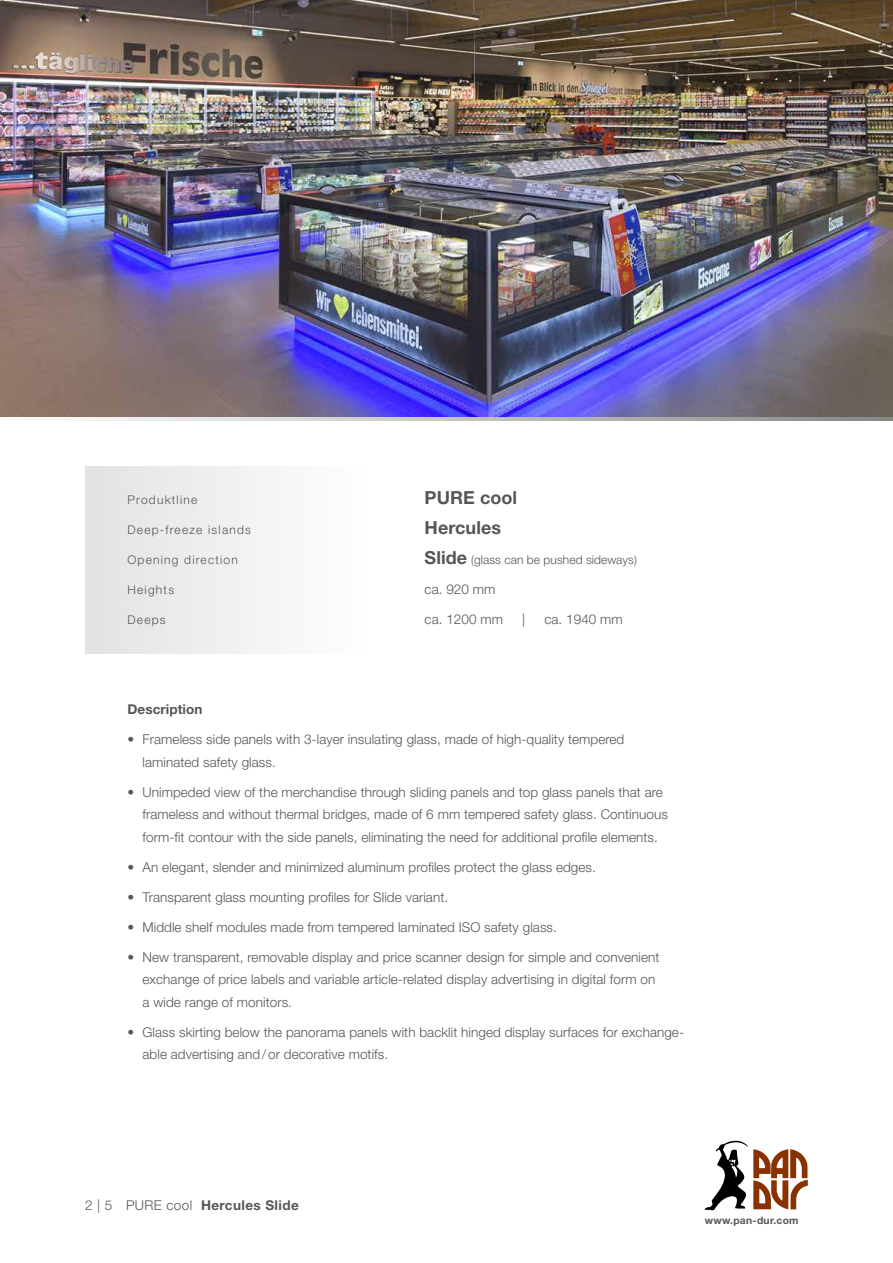
<style>
.page{position:relative;width:893px;height:1263px;background:#fff}
.page>*{position:absolute;margin:0;border:0;box-sizing:border-box;transform-origin:0 0}
.t1{font:700 18px "Helvetica Neue";letter-spacing:.005em;color:#565656}
.t2{font:300 13.5px/22.5px "Helvetica Neue";letter-spacing:.005em;color:#565656}
.t3{font:700 13.5px "Helvetica Neue";letter-spacing:.03em;color:#565656}
.t4{font:700 13.5px "Helvetica Neue";letter-spacing:.01em;color:#565656}
.t5{font:300 12px "Helvetica Neue";letter-spacing:.1em;color:#565656}
.t6{font:300 12px "Helvetica Neue";letter-spacing:.005em;color:#565656}
.t7{font:700 10.2px "Helvetica Neue";letter-spacing:.03em;color:#565656}
.s1{font-weight:700;font-size:18px}
.s2{font-weight:300}
</style>
<div class="page">
<svg style="left:704px;top:1140px;width:104px;height:70px"></svg>
<svg style="left:85px;top:417px;width:808px;height:4px;background:#bebfbf"></svg>
<img style="left:0;top:0;width:893px;height:417px">
<div style="left:85px;top:466px;width:281px;height:188px;background:linear-gradient(to right,#e2e2e2,#fefefe)"></div>
<p class="t5" style="left:128px;top:492px;width:71px">Produktline</p>
<h1 class="t1" style="left:425px;top:486px;width:94px">PURE cool</h1>
<p class="t5" style="left:128px;top:522px;width:125px">Deep-freeze islands</p>
<h1 class="t1" style="left:425px;top:516px;width:78px">Hercules</h1>
<p class="t5" style="left:128px;top:552px;width:112px">Opening direction</p>
<p class="t6" style="left:425px;top:552px;width:214px"><span class="s1">Slide</span> (glass can be pushed sideways)</p>
<p class="t5" style="left:128px;top:582px;width:48px">Heights</p>
<p class="t2" style="left:425px;top:578px;width:72px">ca. 920 mm</p>
<p class="t5" style="left:128px;top:612px;width:40px">Deeps</p>
<p class="t2" style="left:425px;top:608px;width:80px">ca. 1200 mm</p>
<p class="t2" style="left:522px;top:608px;width:4px">|</p>
<p class="t2" style="left:544px;top:608px;width:80px">ca. 1940 mm</p>
<p class="t4" style="left:128px;top:701px;width:76px">Description</p>
<p class="t2" style="left:143px;top:728px;width:483px;text-indent:-15px">• Frameless side panels with 3-layer insulating glass, made of high-quality tempered laminated safety glass.</p>
<p class="t2" style="left:143px;top:780px;width:527px;text-indent:-15px">• Unimpeded view of the merchandise through sliding panels and top glass panels that are frameless and without thermal bridges, made of 6 mm tempered safety glass. Continuous form-fit contour with the side panels, eliminating the need for additional profile elements.</p>
<p class="t2" style="left:128px;top:855px;width:470px">• An elegant, slender and minimized aluminum profiles protect the glass edges.</p>
<p class="t2" style="left:128px;top:885px;width:322px">• Transparent glass mounting profiles for Slide variant.</p>
<p class="t2" style="left:128px;top:915px;width:431px">• Middle shelf modules made from tempered laminated ISO safety glass.</p>
<p class="t2" style="left:143px;top:945px;width:518px;text-indent:-15px">• New transparent, removable display and price scanner design for simple and convenient exchange of price labels and variable article-related display advertising in digital form on a wide range of monitors.</p>
<p class="t2" style="left:143px;top:1020px;width:543px;text-indent:-15px">• Glass skirting below the panorama panels with backlit hinged display surfaces for exchange&shy;able advertising and/or decorative motifs.</p>
<p class="t3" style="left:85px;top:1197px;width:215px"><span class="s2">2 | 5 PURE cool</span> Hercules Slide</p>
<p class="t7" style="left:705px;top:1214px;width:95px">www.pan-dur.com</p>
</div>
